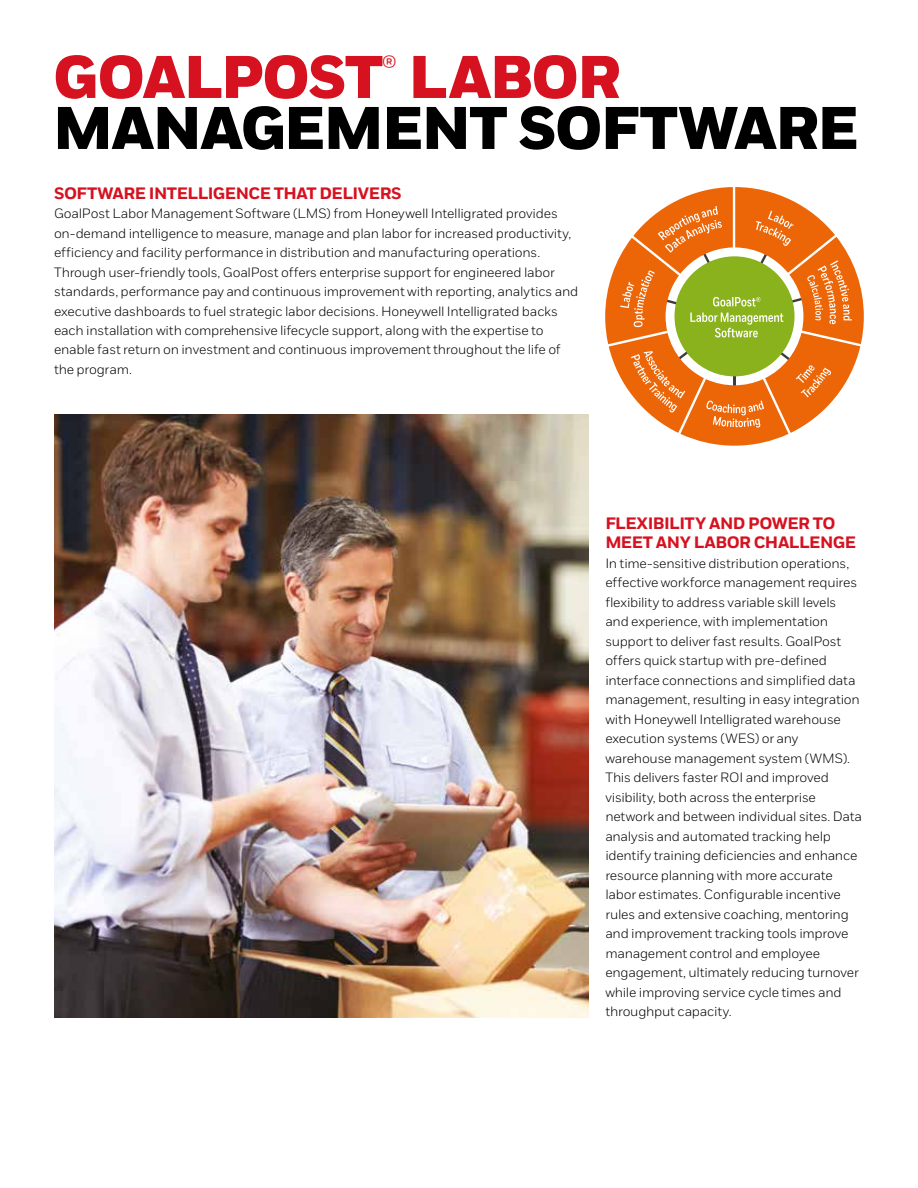
<style>
.page{position:relative;width:918px;height:1188px;background:#fff}
.page>*{position:absolute;margin:0;border:0;box-sizing:border-box;transform-origin:0 0}
.t1{font:900 60px/51px "Honeywell Sans";letter-spacing:-.03em;color:#000}
.t2{font:800 16.5px/19.5px "Honeywell Sans";letter-spacing:-.03em;color:#d61120}
.t3{font:13.5px/19.5px "Honeywell Sans";letter-spacing:-.015em;color:#000}
.s1{color:#d61120}
</style>
<div class="page">
<svg style="left:605px;top:187px;width:259px;height:259px"></svg>
<img style="left:54px;top:414px;width:534px;height:603px">
<h1 class="t1" style="left:53px;top:54px;width:808px"><span class="s1">GOALPOST</span><sup>®</sup> <span class="s1">LABOR<br></span>MANAGEMENT SOFTWARE</h1>
<p class="t2" style="left:54px;top:184px;width:349px">SOFTWARE INTELLIGENCE THAT DELIVERS</p>
<p class="t3" style="left:54px;top:204px;width:526px">GoalPost Labor Management Software (LMS) from Honeywell Intelligrated provides on-demand intelligence to measure, manage and plan labor for increased productivity, efficiency and facility performance in distribution and manufacturing operations.<br>Through user-friendly tools, GoalPost offers enterprise support for engineered labor standards, performance pay and continuous improvement with reporting, analytics and executive dashboards to fuel strategic labor decisions. Honeywell Intelligrated backs each installation with comprehensive lifecycle support, along with the expertise to enable fast return on investment and continuous improvement throughout the life of the program.</p>
<p class="t2" style="left:605px;top:514px;width:252px">FLEXIBILITY AND POWER TO<br>MEET ANY LABOR CHALLENGE</p>
<p class="t3" style="left:605px;top:554px;width:258px">In time-sensitive distribution operations, effective workforce management requires flexibility to address variable skill levels and experience, with implementation support to deliver fast results. GoalPost offers quick startup with pre-defined interface connections and simplified data management, resulting in easy integration with Honeywell Intelligrated warehouse execution systems (WES) or any warehouse management system (WMS).<br>This delivers faster ROI and improved visibility, both across the enterprise network and between individual sites. Data analysis and automated tracking help identify training deficiencies and enhance resource planning with more accurate labor estimates. Configurable incentive rules and extensive coaching, mentoring and improvement tracking tools improve management control and employee engagement, ultimately reducing turnover while improving service cycle times and throughput capacity.</p>
</div>
